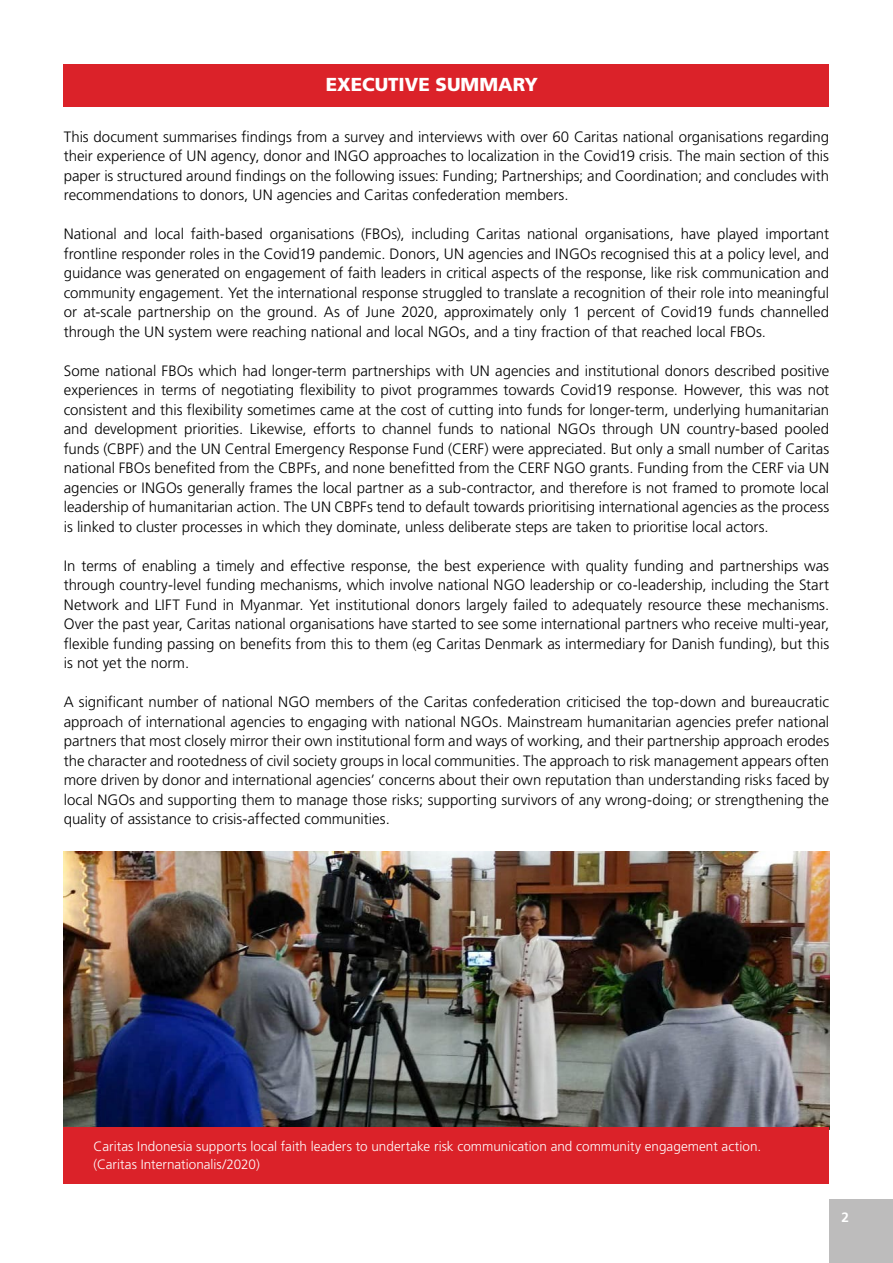
<style>
.page{position:relative;width:893px;height:1263px;background:#fff}
.page>*{position:absolute;margin:0;border:0;box-sizing:border-box;transform-origin:0 0}
.t1{font:18.75px "Frutiger LT 75 Blk";color:#fff}
.t2{font:15px/19.5px "Frutiger LT 45 Lt";color:#000;text-align:justify}
.t3{font:13.5px/18px "Frutiger LT 45 Lt";letter-spacing:.005em;color:#fff}
.t4{font:13.5px "Frutiger LT 65 Bd";color:#fff}
</style>
<div class="page">
<div style="left:64px;top:64px;width:765px;height:42px;background:#db2229"></div>
<img style="left:64px;top:852px;width:765px;height:276px">
<div style="left:829px;top:1199px;width:64px;height:64px;background:#bdbcbc"></div>
<div style="left:64px;top:1128px;width:765px;height:56px;background:#db2229"></div>
<p class="t1" style="left:326px;top:74px;width:214px">EXECUTIVE SUMMARY</p>
<p class="t2" style="left:64px;top:127px;width:767px">This document summarises findings from a survey and interviews with over 60 Caritas national organisations regarding their experience of UN agency, donor and INGO approaches to localization in the Covid19 crisis. The main section of this paper is structured around findings on the following issues: Funding; Partnerships; and Coordination; and concludes with recommendations to donors, UN agencies and Caritas confederation members.</p>
<p class="t2" style="left:64px;top:225px;width:767px">National and local faith-based organisations (FBOs), including Caritas national organisations, have played important frontline responder roles in the Covid19 pandemic. Donors, UN agencies and INGOs recognised this at a policy level, and guidance was generated on engagement of faith leaders in critical aspects of the response, like risk communication and community engagement. Yet the international response struggled to translate a recognition of their role into meaningful or at-scale partnership on the ground. As of June 2020, approximately only 1 percent of Covid19 funds channelled through the UN system were reaching national and local NGOs, and a tiny fraction of that reached local FBOs.</p>
<p class="t2" style="left:64px;top:361px;width:767px">Some national FBOs which had longer-term partnerships with UN agencies and institutional donors described positive experiences in terms of negotiating flexibility to pivot programmes towards Covid19 response. However, this was not consistent and this flexibility sometimes came at the cost of cutting into funds for longer-term, underlying humanitarian and development priorities. Likewise, efforts to channel funds to national NGOs through UN country-based pooled funds (CBPF) and the UN Central Emergency Response Fund (CERF) were appreciated. But only a small number of Caritas national FBOs benefited from the CBPFs, and none benefitted from the CERF NGO grants. Funding from the CERF via UN agencies or INGOs generally frames the local partner as a sub-contractor, and therefore is not framed to promote local leadership of humanitarian action. The UN CBPFs tend to default towards prioritising international agencies as the process is linked to cluster processes in which they dominate, unless deliberate steps are taken to prioritise local actors.</p>
<p class="t2" style="left:64px;top:556px;width:767px">In terms of enabling a timely and effective response, the best experience with quality funding and partnerships was through country-level funding mechanisms, which involve national NGO leadership or co-leadership, including the Start Network and LIFT Fund in Myanmar. Yet institutional donors largely failed to adequately resource these mechanisms.<br>Over the past year, Caritas national organisations have started to see some international partners who receive multi-year, flexible funding passing on benefits from this to them (eg Caritas Denmark as intermediary for Danish funding), but this is not yet the norm.</p>
<p class="t2" style="left:64px;top:693px;width:767px">A significant number of national NGO members of the Caritas confederation criticised the top-down and bureaucratic approach of international agencies to engaging with national NGOs. Mainstream humanitarian agencies prefer national partners that most closely mirror their own institutional form and ways of working, and their partnership approach erodes the character and rootedness of civil society groups in local communities. The approach to risk management appears often more driven by donor and international agencies’ concerns about their own reputation than understanding risks faced by local NGOs and supporting them to manage those risks; supporting survivors of any wrong-doing; or strengthening the quality of assistance to crisis-affected communities.</p>
<p class="t3" style="left:94px;top:1138px;width:669px">Caritas Indonesia supports local faith leaders to undertake risk communication and community engagement action. (Caritas Internationalis/2020)</p>
<p class="t4" style="left:841px;top:1209px;width:9px">2</p>
</div>
